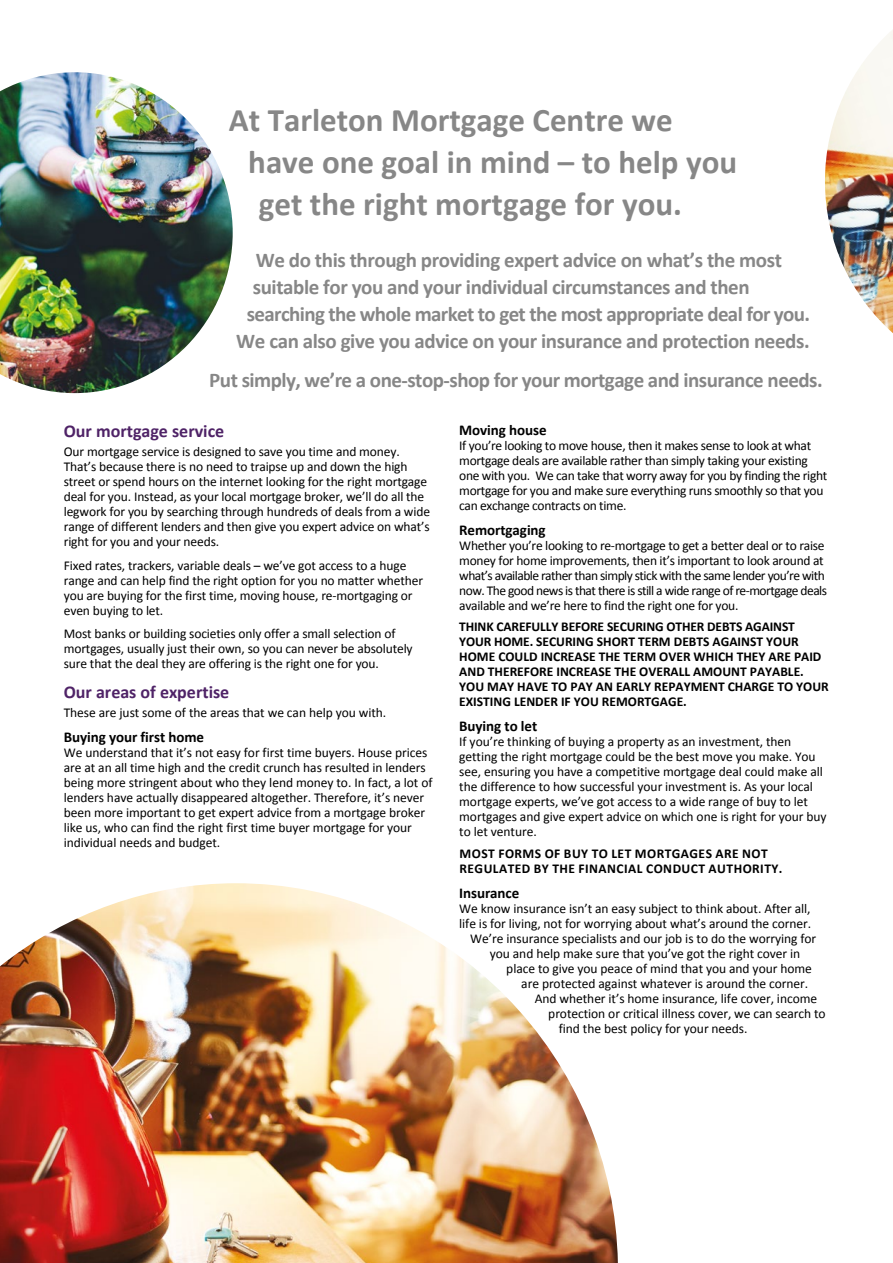
<style>
.page{position:relative;width:893px;height:1263px;background:#fff}
.page>*{position:absolute;margin:0;border:0;box-sizing:border-box;transform-origin:0 0}
.t1{font:700 33px "Calibri";color:#878787}
.t2{font:700 21px "Calibri";letter-spacing:-.02em;color:#878787}
.t3{font:700 18px "Calibri";color:#4f2367}
.t4{font:700 15px "Calibri";letter-spacing:-.005em;color:#000}
.t5{font:13.5px/15px "Calibri";letter-spacing:-.01em;color:#000}
.t6{font:700 13.5px/15px "Calibri";color:#000}
.t7{font:700 13.5px/15px "Calibri";letter-spacing:.035em;color:#000}
</style>
<div class="page">
<img style="left:0;top:72px;width:233px;height:321px">
<img style="left:825px;top:30px;width:68px;height:303px">
<img style="left:0;top:883px;width:618px;height:380px">
<h1 class="t1" style="left:229px;top:100px;width:445px">At Tarleton Mortgage Centre we</h1>
<h1 class="t1" style="left:248px;top:142px;width:490px">have one goal in mind – to help you</h1>
<h1 class="t1" style="left:259px;top:184px;width:425px">get the right mortgage for you.</h1>
<h2 class="t2" style="left:256px;top:247px;width:528px">We do this through providing expert advice on what’s the most</h2>
<h2 class="t2" style="left:253px;top:274px;width:498px">suitable for you and your individual circumstances and then</h2>
<h2 class="t2" style="left:247px;top:301px;width:565px">searching the whole market to get the most appropriate deal for you.</h2>
<h2 class="t2" style="left:236px;top:328px;width:575px">We can also give you advice on your insurance and protection needs.</h2>
<h2 class="t2" style="left:209px;top:367px;width:615px">Put simply, we’re a one-stop-shop for your mortgage and insurance needs.</h2>
<h3 class="t3" style="left:64px;top:420px;width:162px">Our mortgage service</h3>
<p class="t5" style="left:64px;top:444px;width:368px">Our mortgage service is designed to save you time and money.<br>That’s because there is no need to traipse up and down the high street or spend hours on the internet looking for the right mortgage deal for you. Instead, as your local mortgage broker, we’ll do all the legwork for you by searching through hundreds of deals from a wide range of different lenders and then give you expert advice on what’s right for you and your needs.</p>
<p class="t5" style="left:64px;top:557px;width:361px">Fixed rates, trackers, variable deals – we’ve got access to a huge range and can help find the right option for you no matter whether you are buying for the first time, moving house, re-mortgaging or even buying to let.</p>
<p class="t5" style="left:64px;top:626px;width:350px">Most banks or building societies only offer a small selection of mortgages, usually just their own, so you can never be absolutely sure that the deal they are offering is the right one for you.</p>
<h3 class="t3" style="left:64px;top:681px;width:167px">Our areas of expertise</h3>
<p class="t5" style="left:64px;top:704px;width:324px">These are just some of the areas that we can help you with.</p>
<p class="t4" style="left:64px;top:728px;width:142px">Buying your first home</p>
<p class="t5" style="left:64px;top:744px;width:370px">We understand that it’s not easy for first time buyers. House prices are at an all time high and the credit crunch has resulted in lenders being more stringent about who they lend money to. In fact, a lot of lenders have actually disappeared altogether. Therefore, it’s never been more important to get expert advice from a mortgage broker like us, who can find the right first time buyer mortgage for your individual needs and budget.</p>
<p class="t4" style="left:459px;top:421px;width:89px">Moving house</p>
<p class="t5" style="left:459px;top:437px;width:370px">If you’re looking to move house, then it makes sense to look at what mortgage deals are available rather than simply taking your existing one with you. We can take that worry away for you by finding the right mortgage for you and make sure everything runs smoothly so that you can exchange contracts on time.</p>
<p class="t4" style="left:459px;top:521px;width:88px">Remortgaging</p>
<p class="t5" style="left:459px;top:537px;width:369px">Whether you’re looking to re-mortgage to get a better deal or to raise money for home improvements, then it’s important to look around at what’s available rather than simply stick with the same lender you’re with now. The good news is that there is still a wide range of re-mortgage deals available and we’re here to find the right one for you.</p>
<p class="t6" style="left:459px;top:619px;width:371px">THINK CAREFULLY BEFORE SECURING OTHER DEBTS AGAINST YOUR HOME. SECURING SHORT TERM DEBTS AGAINST YOUR HOME COULD INCREASE THE TERM OVER WHICH THEY ARE PAID AND THEREFORE INCREASE THE OVERALL AMOUNT PAYABLE.<br>YOU MAY HAVE TO PAY AN EARLY REPAYMENT CHARGE TO YOUR EXISTING LENDER IF YOU REMORTGAGE.</p>
<p class="t4" style="left:459px;top:717px;width:80px">Buying to let</p>
<p class="t5" style="left:459px;top:734px;width:369px">If you’re thinking of buying a property as an investment, then getting the right mortgage could be the best move you make. You see, ensuring you have a competitive mortgage deal could make all the difference to how successful your investment is. As your local mortgage experts, we’ve got access to a wide range of buy to let mortgages and give expert advice on which one is right for your buy to let venture.</p>
<p class="t7" style="left:459px;top:845px;width:324px">MOST FORMS OF BUY TO LET MORTGAGES ARE NOT<br>REGULATED BY THE FINANCIAL CONDUCT AUTHORITY.</p>
<p class="t4" style="left:459px;top:883px;width:62px">Insurance</p>
<p class="t5" style="left:459px;top:900px;width:353px">We know insurance isn’t an easy subject to think about. After all,</p>
<p class="t5" style="left:459px;top:915px;width:354px">life is for living, not for worrying about what’s around the corner.</p>
<p class="t5" style="left:470px;top:930px;width:347px">We’re insurance specialists and our job is to do the worrying for</p>
<p class="t5" style="left:490px;top:945px;width:312px">you and help make sure that you’ve got the right cover in</p>
<p class="t5" style="left:506px;top:960px;width:307px">place to give you peace of mind that you and your home</p>
<p class="t5" style="left:521px;top:975px;width:288px">are protected against whatever is around the corner.</p>
<p class="t5" style="left:535px;top:990px;width:284px">And whether it’s home insurance, life cover, income</p>
<p class="t5" style="left:548px;top:1005px;width:279px">protection or critical illness cover, we can search to</p>
<p class="t5" style="left:559px;top:1020px;width:190px">find the best policy for your needs.</p>
</div>
